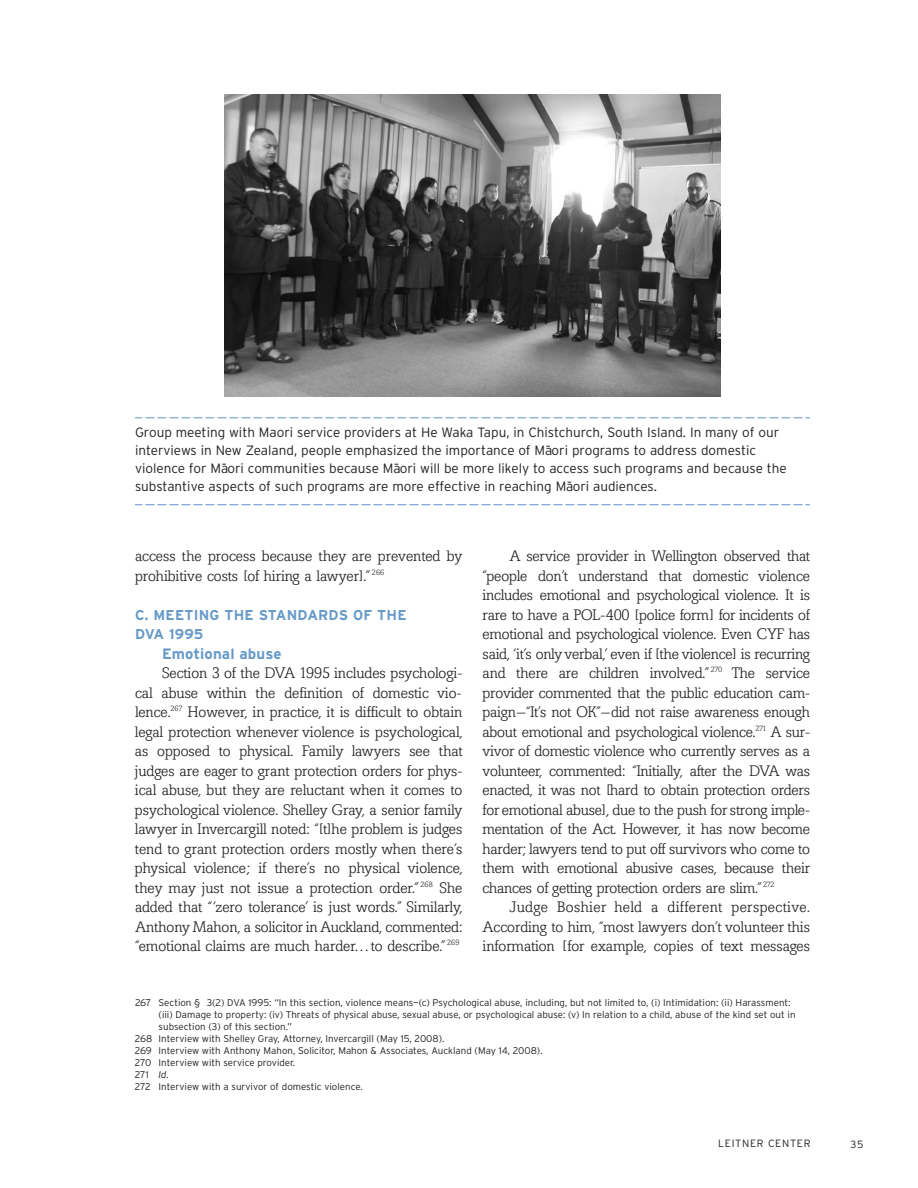
<style>
.page{position:relative;width:918px;height:1188px;background:#fff}
.page>*{position:absolute;margin:0;border:0;box-sizing:border-box;transform-origin:0 0}
.t1{font:300 15px/19.5px "Osiris BQ";color:#231f20;text-align:justify}
.t2{font:700 15px "Interstate";letter-spacing:.005em;color:#679ac8}
.t3{font:700 14.25px/19.5px "Interstate";letter-spacing:.015em;color:#679ac8}
.t4{font:300 13.5px/18px "Interstate";color:#231f20}
.t5{font:300 10.5px "Interstate";letter-spacing:.065em;color:#231f20}
.t6{font:300 9.75px "Interstate";color:#231f20}
.s1{font-style:italic}
</style>
<div class="page">
<img style="left:225px;top:94px;width:495px;height:302px">
<svg style="left:135px;top:504px;width:675px;height:1px"></svg>
<svg style="left:135px;top:418px;width:675px;height:1px"></svg>
<p class="t4" style="left:135px;top:425px;width:653px">Group meeting with Maori service providers at He Waka Tapu, in Chistchurch, South Island. In many of our interviews in New Zealand, people emphasized the importance of Ma¯ori programs to address domestic violence for Ma¯ori communities because Ma¯ori will be more likely to access such programs and because the substantive aspects of such programs are more effective in reaching Ma¯ori audiences.</p>
<p class="t1" style="left:135px;top:548px;width:329px">access the process because they are prevented by prohibitive costs [of hiring a lawyer].” <sup>266</sup></p>
<p class="t3" style="left:135px;top:606px;width:273px">C. MEETING THE STANDARDS OF THE<br>DVA 1995</p>
<p class="t2" style="left:162px;top:648px;width:121px">Emotional abuse</p>
<p class="t1" style="left:135px;top:665px;width:329px;text-indent:27px">Section 3 of the DVA 1995 includes psychologi&shy;cal abuse within the definition of domestic vio&shy;lence.<sup>267</sup> However, in practice, it is difficult to obtain legal protection whenever violence is psychological, as opposed to physical. Family lawyers see that judges are eager to grant protection orders for phys&shy;ical abuse, but they are reluctant when it comes to psychological violence. Shelley Gray, a senior family lawyer in Invercargill noted: “[t]he problem is judges tend to grant protection orders mostly when there’s physical violence; if there’s no physical violence, they may just not issue a protection order.” <sup>268</sup> She added that “‘zero tolerance’ is just words.” Similarly, Anthony Mahon, a solicitor in Auckland, commented: “emotional claims are much harder. . . to describe.” <sup>269</sup></p>
<p class="t1" style="left:483px;top:548px;width:329px;text-indent:27px">A service provider in Wellington observed that “people don’t understand that domestic violence includes emotional and psychological violence. It is rare to have a POL-400 [police form] for incidents of emotional and psychological violence. Even CYF has said, ‘it’s only verbal,’ even if [the violence] is recurring and there are children involved.” <sup>270</sup> The service provider commented that the public education cam&shy;paign—“It’s not OK”—did not raise awareness enough about emotional and psychological violence.<sup>271</sup> A sur&shy;vivor of domestic violence who currently serves as a volunteer, commented: “Initially, after the DVA was enacted, it was not [hard to obtain protection orders for emotional abuse], due to the push for strong imple&shy;mentation of the Act. However, it has now become harder; lawyers tend to put off survivors who come to them with emotional abusive cases, because their chances of getting protection orders are slim.” <sup>272</sup></p>
<p class="t1" style="left:483px;top:899px;width:329px;text-indent:27px">Judge Boshier held a different perspective.<br>According to him, “most lawyers don’t volunteer this information [for example, copies of text messages</p>
<p class="t6" style="left:135px;top:999px;width:657px">267 Section § 3(2) DVA 1995: “In this section, violence means—(c) Psychological abuse, including, but not limited to, (i) Intimidation: (ii) Harassment:</p>
<p class="t6" style="left:159px;top:1011px;width:638px">(iii) Damage to property: (iv) Threats of physical abuse, sexual abuse, or psychological abuse: (v) In relation to a child, abuse of the kind set out in</p>
<p class="t6" style="left:159px;top:1023px;width:135px">subsection (3) of this section.”</p>
<p class="t6" style="left:135px;top:1035px;width:311px">268 Interview with Shelley Gray, Attorney, Invercargill (May 15, 2008).</p>
<p class="t6" style="left:135px;top:1047px;width:409px">269 Interview with Anthony Mahon, Solicitor, Mahon &amp; Associates, Auckland (May 14, 2008).</p>
<p class="t6" style="left:135px;top:1059px;width:162px">270 Interview with service provider.</p>
<p class="t6" style="left:135px;top:1071px;width:36px">271 <span class="s1">Id.</span></p>
<p class="t6" style="left:135px;top:1083px;width:229px">272 Interview with a survivor of domestic violence.</p>
<p class="t5" style="left:718px;top:1140px;width:94px">LEITNER CENTER</p>
<p class="t5" style="left:851px;top:1140px;width:14px">35</p>
</div>
